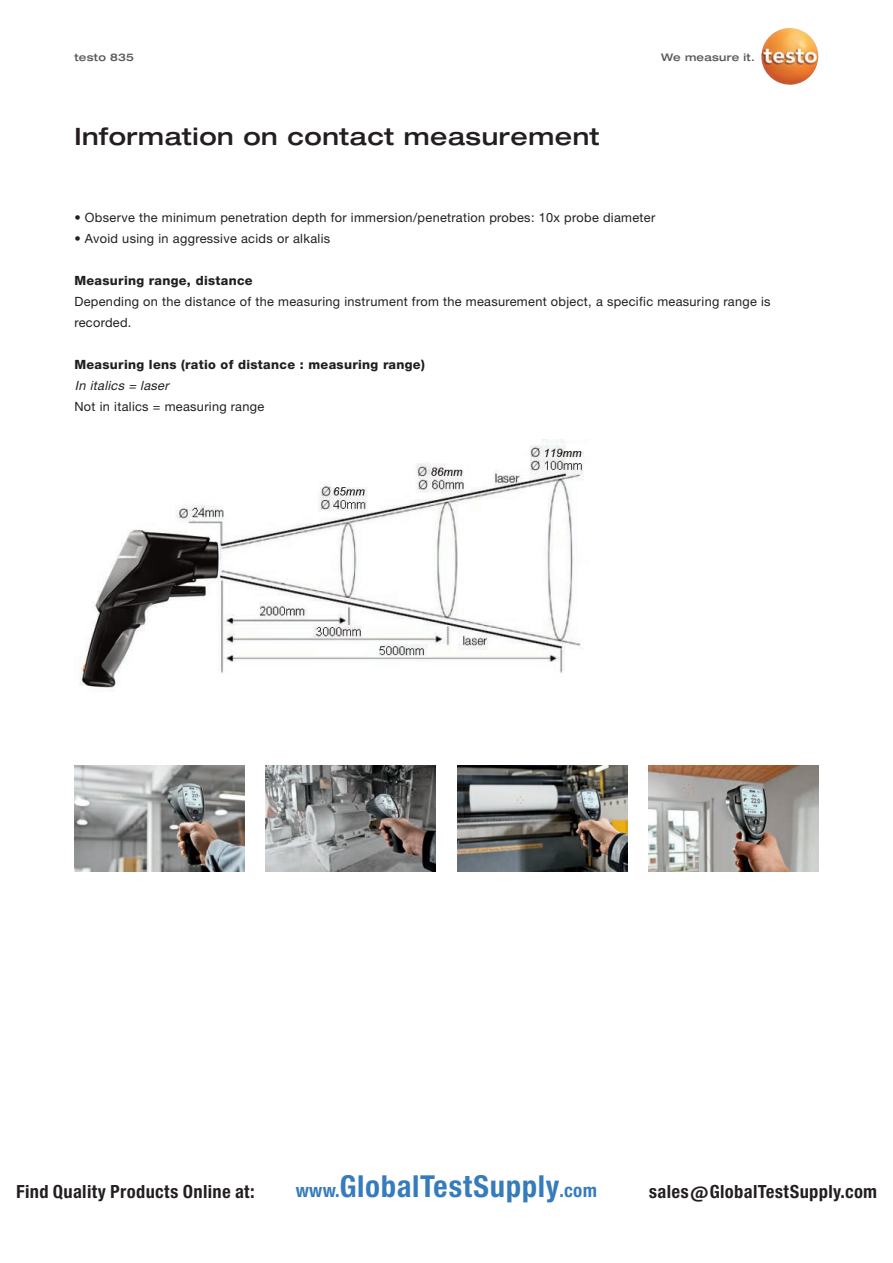
<style>
.page{position:relative;width:893px;height:1263px;background:#fff}
.page>*{position:absolute;margin:0;border:0;box-sizing:border-box;transform-origin:0 0}
.t1{font:28.95px "Europa Gro Nr 2 SBOP Bol Con";letter-spacing:.02em;color:#367bbc}
.t2{font:500 expanded 24px "Helvetica Neue LT Com";letter-spacing:.025em;color:#231f20}
.t3{font:17.4px "Europa Gro Nr 2 SBOP Bol Con";letter-spacing:.02em;color:#231f20}
.t4{font:12.75px/21px "Helvetica Neue LTW1 G";letter-spacing:.025em;color:#231f20}
.t5{font:800 12.75px "Helvetica Neue LTW1 G";letter-spacing:.025em;color:#231f20}
.t6{font:italic 12.75px "Helvetica Neue LTW1 G";color:#231f20}
.t7{font:500 expanded 10.5px "Helvetica Neue LT Com";letter-spacing:.025em;color:#57585a}
.s1{font-size:17.85px}
</style>
<div class="page">
<img style="left:761px;top:28px;width:57px;height:57px">
<img style="left:74px;top:765px;width:170px;height:107px">
<img style="left:266px;top:765px;width:170px;height:107px">
<img style="left:457px;top:765px;width:170px;height:107px">
<img style="left:648px;top:765px;width:171px;height:107px">
<img style="left:74px;top:439px;width:510px;height:251px">
<p class="t7" style="left:74px;top:51px;width:61px">testo 835</p>
<p class="t7" style="left:661px;top:51px;width:95px">We measure it.</p>
<h2 class="t2" style="left:74px;top:122px;width:527px">Information on contact measurement</h2>
<p class="t4" style="left:74px;top:208px;width:582px">• Observe the minimum penetration depth for immersion/penetration probes: 10x probe diameter</p>
<p class="t4" style="left:74px;top:229px;width:257px">• Avoid using in aggressive acids or alkalis</p>
<p class="t5" style="left:74px;top:276px;width:180px">Measuring range, distance</p>
<p class="t4" style="left:74px;top:292px;width:698px">Depending on the distance of the measuring instrument from the measurement object, a specific measuring range is recorded.</p>
<p class="t5" style="left:74px;top:360px;width:352px">Measuring lens (ratio of distance : measuring range)</p>
<p class="t6" style="left:75px;top:381px;width:98px">In italics = laser</p>
<p class="t4" style="left:74px;top:397px;width:191px">Not in italics = measuring range</p>
<h3 class="t3" style="left:16px;top:1181px;width:240px">Find Quality Products Online at:</h3>
<h1 class="t1" style="left:296px;top:1169px;width:303px"><span class="s1">www.</span>GlobalTestSupply<span class="s1">.com</span></h1>
<h3 class="t3" style="left:649px;top:1181px;width:230px">sales@GlobalTestSupply.com</h3>
</div>
